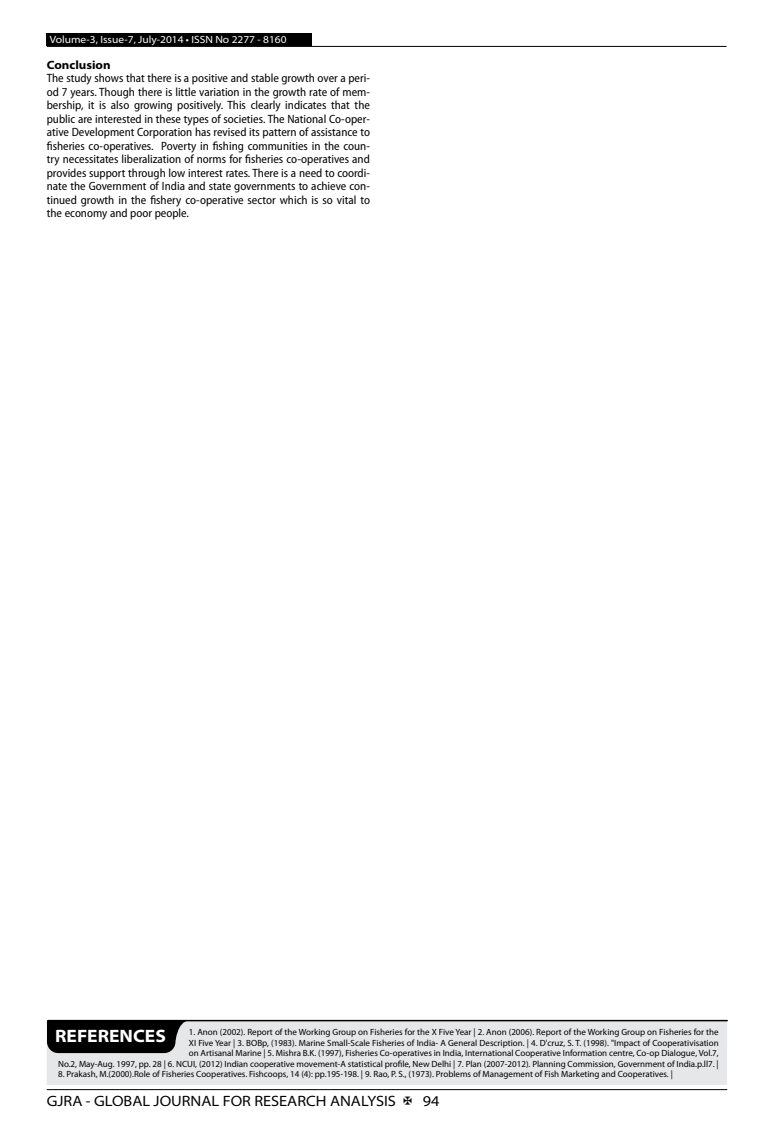
<style>
.page{position:relative;width:774px;height:1136px;background:#fff}
.page>*{position:absolute;margin:0;border:0;box-sizing:border-box;transform-origin:0 0}
.t1{font:700 semi-expanded 18px "Myriad Pro";color:#fff}
.t2{font:semi-expanded 15px "Myriad Pro";color:#000}
.t3{font:semi-condensed 12px/13.5px "Myriad Pro";color:#000;text-align:justify}
.t4{font:700 semi-expanded 12px "Myriad Pro";color:#000}
.t5{font:semi-expanded 10.5px "Myriad Pro";color:#fff}
.t6{font:9px/10.5px "Myriad Pro";color:#000;text-align:right}
</style>
<div class="page">
<hr style="left:47px;top:1089px;width:680px;height:1px;background:#000">
<div style="left:47px;top:33px;width:265px;height:13px;background:#000"></div>
<hr style="left:47px;top:46px;width:679px;height:1px;background:#000">
<div style="left:47px;top:1020px;width:680px;height:64px;background:#e6e7e8"></div>
<hr style="left:48px;top:1019px;width:679px;height:2px;background:#000">
<svg style="left:47px;top:1020px;width:142px;height:32px;background:#131313"></svg>
<p class="t5" style="left:50px;top:34px;width:238px">Volume-3, Issue-7, July-2014 • ISSN No 2277 - 8160</p>
<h3 class="t4" style="left:47px;top:58px;width:65px">Conclusion</h3>
<p class="t3" style="left:47px;top:72px;width:325px">The study shows that there is a positive and stable growth over a peri&shy;od 7 years. Though there is little variation in the growth rate of mem&shy;bership, it is also growing positively. This clearly indicates that the public are interested in these types of societies. The National Co-oper&shy;ative Development Corporation has revised its pattern of assistance to fisheries co-operatives. Poverty in fishing communities in the coun&shy;try necessitates liberalization of norms for fisheries co-operatives and provides support through low interest rates. There is a need to coordi&shy;nate the Government of India and state governments to achieve con&shy;tinued growth in the fishery co-operative sector which is so vital to the economy and poor people.</p>
<p class="t6" style="left:58px;top:1027px;width:662px">1. Anon (2002). Report of the Working Group on Fisheries for the X Five Year | 2. Anon (2006). Report of the Working Group on Fisheries for the<br>XI Five Year | 3. BOBp, (1983). Marine Small-Scale Fisheries of India- A General Description. | 4. D'cruz, S. T. (1998). "Impact of Cooperativisation<br>on Artisanal Marine | 5. Mishra B.K. (1997), Fisheries Co-operatives in India, International Cooperative Information centre, Co-op Dialogue, Vol.7,<br>No.2, May-Aug. 1997, pp. 28 | 6. NCUI, (2012) Indian cooperative movement-A statistical profile, New Delhi | 7. Plan (2007-2012). Planning Commission, Government of India.p.ll7. |</p>
<p class="t6" style="left:58px;top:1069px;width:616px">8. Prakash, M.(2000).Role of Fisheries Cooperatives. Fishcoops, 14 (4): pp.195-198. | 9. Rao, P. S., (1973). Problems of Management of Fish Marketing and Cooperatives. |</p>
<h1 class="t1" style="left:55px;top:1025px;width:112px">REFERENCES</h1>
<h2 class="t2" style="left:47px;top:1092px;width:351px">GJRA - GLOBAL JOURNAL FOR RESEARCH ANALYSIS</h2>
<h2 class="t2" style="left:423px;top:1092px;width:18px">94</h2>
</div>
